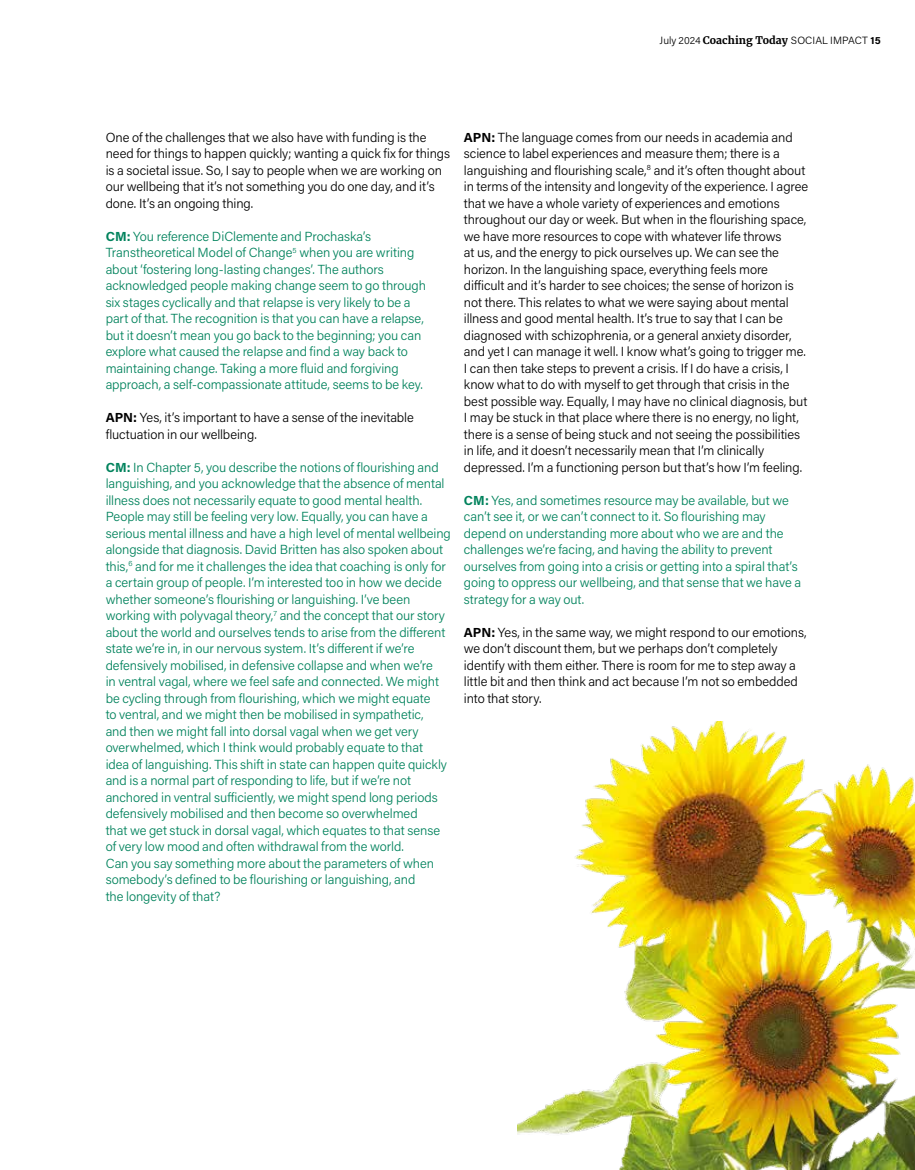
<style>
.page{position:relative;width:915px;height:1170px;background:#fff}
.page>*{position:absolute;margin:0;border:0;box-sizing:border-box;transform-origin:0 0}
.t1{font:300 13.2px/16.5px "Acumin Pro";letter-spacing:-.005em;color:#00825c}
.t2{font:300 13.2px/16.5px "Acumin Pro";letter-spacing:-.005em;color:#000}
.t3{font:300 10.5px "Acumin Pro";letter-spacing:.01em;color:#000}
.s1{font-family:"Merriweather";font-weight:700}
.s2{font-weight:700}
</style>
<div class="page">
<img style="left:517px;top:721px;width:397px;height:448px">
<p class="t3" style="left:659px;top:33px;width:223px">July 2024 <span class="s1">Coaching Today</span> SOCIAL IMPACT <span class="s2">15</span></p>
<p class="t2" style="left:106px;top:128px;width:346px">One of the challenges that we also have with funding is the need for things to happen quickly; wanting a quick fix for things is a societal issue. So, I say to people when we are working on our wellbeing that it’s not something you do one day, and it’s done. It’s an ongoing thing.</p>
<p class="t1" style="left:106px;top:227px;width:322px"><span class="s2">CM:</span> You reference DiClemente and Prochaska’s Transtheoretical Model of Change<sup>5</sup> when you are writing about ‘fostering long-lasting changes’. The authors acknowledged people making change seem to go through six stages cyclically and that relapse is very likely to be a part of that. The recognition is that you can have a relapse, but it doesn’t mean you go back to the beginning; you can explore what caused the relapse and find a way back to maintaining change. Taking a more fluid and forgiving approach, a self-compassionate attitude, seems to be key.</p>
<p class="t2" style="left:106px;top:409px;width:309px"><span class="s2">APN:</span> Yes, it’s important to have a sense of the inevitable fluctuation in our wellbeing.</p>
<p class="t1" style="left:106px;top:458px;width:346px"><span class="s2">CM:</span> In Chapter 5, you describe the notions of flourishing and languishing, and you acknowledge that the absence of mental illness does not necessarily equate to good mental health.<br>People may still be feeling very low. Equally, you can have a serious mental illness and have a high level of mental wellbeing alongside that diagnosis. David Britten has also spoken about this,<sup>6</sup> and for me it challenges the idea that coaching is only for a certain group of people. I’m interested too in how we decide whether someone’s flourishing or languishing. I’ve been working with polyvagal theory,<sup>7</sup> and the concept that our story about the world and ourselves tends to arise from the different state we’re in, in our nervous system. It’s different if we’re defensively mobilised, in defensive collapse and when we’re<br>in ventral vagal, where we feel safe and connected. We might be cycling through from flourishing, which we might equate<br>to ventral, and we might then be mobilised in sympathetic,<br>and then we might fall into dorsal vagal when we get very overwhelmed, which I think would probably equate to that<br>idea of languishing. This shift in state can happen quite quickly and is a normal part of responding to life, but if we’re not anchored in ventral sufficiently, we might spend long periods defensively mobilised and then become so overwhelmed<br>that we get stuck in dorsal vagal, which equates to that sense of very low mood and often withdrawal from the world.<br>Can you say something more about the parameters of when somebody’s defined to be flourishing or languishing, and<br>the longevity of that?</p>
<p class="t2" style="left:463px;top:128px;width:346px"><span class="s2">APN:</span> The language comes from our needs in academia and science to label experiences and measure them; there is a languishing and flourishing scale,<sup>8</sup> and it’s often thought about in terms of the intensity and longevity of the experience. I agree that we have a whole variety of experiences and emotions throughout our day or week. But when in the flourishing space, we have more resources to cope with whatever life throws<br>at us, and the energy to pick ourselves up. We can see the horizon. In the languishing space, everything feels more difficult and it’s harder to see choices; the sense of horizon is not there. This relates to what we were saying about mental illness and good mental health. It’s true to say that I can be diagnosed with schizophrenia, or a general anxiety disorder, and yet I can manage it well. I know what’s going to trigger me.<br>I can then take steps to prevent a crisis. If I do have a crisis, I know what to do with myself to get through that crisis in the best possible way. Equally, I may have no clinical diagnosis, but I may be stuck in that place where there is no energy, no light, there is a sense of being stuck and not seeing the possibilities in life, and it doesn’t necessarily mean that I’m clinically depressed. I’m a functioning person but that’s how I’m feeling.</p>
<p class="t1" style="left:463px;top:491px;width:338px"><span class="s2">CM:</span> Yes, and sometimes resource may be available, but we can’t see it, or we can’t connect to it. So flourishing may depend on understanding more about who we are and the challenges we’re facing, and having the ability to prevent ourselves from going into a crisis or getting into a spiral that’s going to oppress our wellbeing, and that sense that we have a strategy for a way out.</p>
<p class="t2" style="left:463px;top:623px;width:344px"><span class="s2">APN:</span> Yes, in the same way, we might respond to our emotions, we don’t discount them, but we perhaps don’t completely identify with them either. There is room for me to step away a little bit and then think and act because I’m not so embedded into that story.</p>
</div>
